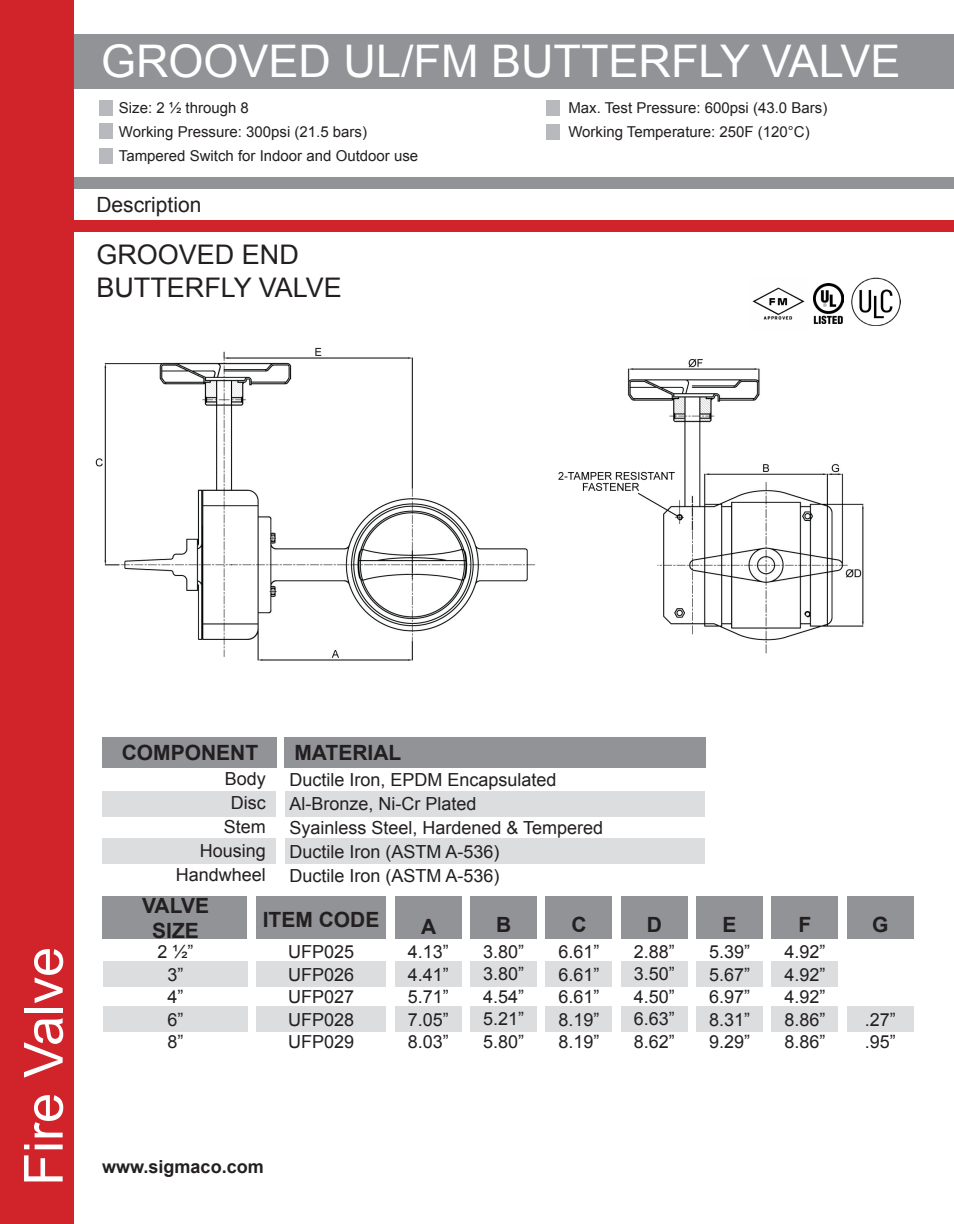
<style>
.page{position:relative;width:954px;height:1224px;background:#fff}
.page>*{position:absolute;margin:0;border:0;box-sizing:border-box;transform-origin:0 0}
.t1{font:54px "Arial";color:#fff}
.t2{font:45px "Arial";color:#fff}
.t3{font:27px/32.4px "Arial";color:#231f20}
.t4{font:700 21px "Arial";color:#231f20}
.t5{font:21px "Arial";color:#231f20}
.t6{font:18px "Arial";color:#231f20}
.t7{font:700 18px "Arial";color:#231f20}
.t8{font:15px "Arial";color:#231f20}
</style>
<div class="page">
<div style="left:927px;top:177px;width:27px;height:12px;background:#919396"></div>
<div style="left:936px;top:34px;width:18px;height:55px;background:#919396"></div>
<div style="left:58px;top:177px;width:878px;height:12px;background:#919396"></div>
<div style="left:67px;top:34px;width:869px;height:55px;background:#919396"></div>
<div style="left:0;top:0;width:74px;height:1224px;background:#d1232a"></div>
<div style="left:285px;top:791px;width:420px;height:25px;background:#dcdddf"></div>
<div style="left:285px;top:839px;width:420px;height:25px;background:#dcdddf"></div>
<div style="left:102px;top:791px;width:174px;height:25px;background:#dcdddf"></div>
<div style="left:103px;top:961px;width:145px;height:26px;background:#dcdddf"></div>
<div style="left:256px;top:961px;width:130px;height:26px;background:#dcdddf"></div>
<div style="left:395px;top:961px;width:66px;height:26px;background:#dcdddf"></div>
<div style="left:470px;top:961px;width:67px;height:26px;background:#dcdddf"></div>
<div style="left:546px;top:961px;width:66px;height:26px;background:#dcdddf"></div>
<div style="left:621px;top:961px;width:66px;height:26px;background:#dcdddf"></div>
<div style="left:696px;top:961px;width:67px;height:26px;background:#dcdddf"></div>
<div style="left:772px;top:961px;width:66px;height:26px;background:#dcdddf"></div>
<div style="left:103px;top:1007px;width:145px;height:25px;background:#dcdddf"></div>
<div style="left:256px;top:1007px;width:130px;height:25px;background:#dcdddf"></div>
<div style="left:395px;top:1007px;width:66px;height:25px;background:#dcdddf"></div>
<div style="left:470px;top:1007px;width:67px;height:25px;background:#dcdddf"></div>
<div style="left:546px;top:1007px;width:66px;height:25px;background:#dcdddf"></div>
<div style="left:621px;top:1007px;width:66px;height:25px;background:#dcdddf"></div>
<div style="left:696px;top:1007px;width:67px;height:25px;background:#dcdddf"></div>
<div style="left:772px;top:1007px;width:66px;height:25px;background:#dcdddf"></div>
<div style="left:847px;top:1007px;width:67px;height:25px;background:#dcdddf"></div>
<div style="left:102px;top:839px;width:174px;height:25px;background:#dcdddf"></div>
<div style="left:284px;top:738px;width:422px;height:30px;background:#919396"></div>
<div style="left:100px;top:100px;width:13px;height:15px;background:#b8b9bc"></div>
<div style="left:99px;top:123px;width:14px;height:16px;background:#b8b9bc"></div>
<div style="left:100px;top:148px;width:13px;height:15px;background:#b8b9bc"></div>
<div style="left:546px;top:100px;width:14px;height:15px;background:#b8b9bc"></div>
<div style="left:547px;top:124px;width:13px;height:15px;background:#b8b9bc"></div>
<div style="left:102px;top:738px;width:175px;height:30px;background:#919396"></div>
<div style="left:102px;top:896px;width:145px;height:43px;background:#919396"></div>
<div style="left:256px;top:896px;width:130px;height:43px;background:#919396"></div>
<div style="left:470px;top:896px;width:67px;height:43px;background:#919396"></div>
<div style="left:546px;top:896px;width:66px;height:43px;background:#919396"></div>
<div style="left:621px;top:896px;width:66px;height:43px;background:#919396"></div>
<div style="left:696px;top:896px;width:67px;height:43px;background:#919396"></div>
<div style="left:772px;top:896px;width:66px;height:43px;background:#919396"></div>
<div style="left:847px;top:896px;width:67px;height:43px;background:#919396"></div>
<div style="left:395px;top:896px;width:66px;height:43px;background:#919396"></div>
<div style="left:62px;top:220px;width:874px;height:11px;background:#d1232a"></div>
<img style="left:95px;top:347px;width:769px;height:314px">
<div style="left:932px;top:220px;width:22px;height:11px;background:#d1232a"></div>
<img style="left:852px;top:278px;width:48px;height:48px">
<img style="left:752px;top:287px;width:53px;height:33px">
<img style="left:814px;top:283px;width:29px;height:40px">
<p class="t2" style="left:101px;top:31px;width:801px">GROOVED UL/FM BUTTERFLY VALVE</p>
<p class="t8" style="left:119px;top:98px;width:132px">Size: 2 ½ through 8</p>
<p class="t8" style="left:119px;top:122px;width:250px">Working Pressure: 300psi (21.5 bars)</p>
<p class="t8" style="left:119px;top:146px;width:301px">Tampered Switch for Indoor and Outdoor use</p>
<p class="t8" style="left:568px;top:98px;width:260px">Max. Test Pressure: 600psi (43.0 Bars)</p>
<p class="t8" style="left:568px;top:122px;width:243px">Working Temperature: 250F (120°C)</p>
<p class="t5" style="left:96px;top:191px;width:107px">Description</p>
<p class="t3" style="left:96px;top:239px;width:247px">GROOVED END<br>BUTTERFLY VALVE</p>
<p class="t1" style="left:8px;top:1186px;width:241px;rotate:-90deg">Fire Valve</p>
<p class="t4" style="left:122px;top:739px;width:138px">COMPONENT</p>
<p class="t4" style="left:294px;top:738px;width:108px">MATERIAL</p>
<p class="t6" style="left:225px;top:767px;width:43px">Body</p>
<p class="t6" style="left:231px;top:791px;width:36px">Disc</p>
<p class="t6" style="left:224px;top:815px;width:44px">Stem</p>
<p class="t6" style="left:200px;top:839px;width:68px">Housing</p>
<p class="t6" style="left:176px;top:863px;width:92px">Handwheel</p>
<p class="t6" style="left:289px;top:768px;width:269px">Ductile Iron, EPDM Encapsulated</p>
<p class="t6" style="left:289px;top:792px;width:189px">Al-Bronze, Ni-Cr Plated</p>
<p class="t6" style="left:289px;top:816px;width:315px">Syainless Steel, Hardened &amp; Tempered</p>
<p class="t6" style="left:289px;top:840px;width:212px">Ductile Iron (ASTM A-536)</p>
<p class="t6" style="left:289px;top:864px;width:212px">Ductile Iron (ASTM A-536)</p>
<p class="t4" style="left:142px;top:892px;width:68px">VALVE</p>
<p class="t4" style="left:152px;top:917px;width:48px">SIZE</p>
<p class="t6" style="left:158px;top:940px;width:38px">2 ½”</p>
<p class="t6" style="left:168px;top:963px;width:18px">3”</p>
<p class="t6" style="left:168px;top:985px;width:18px">4”</p>
<p class="t6" style="left:168px;top:1008px;width:18px">6”</p>
<p class="t6" style="left:168px;top:1030px;width:18px">8”</p>
<p class="t4" style="left:263px;top:905px;width:118px">ITEM CODE</p>
<p class="t4" style="left:421px;top:912px;width:17px">A</p>
<p class="t4" style="left:496px;top:911px;width:17px">B</p>
<p class="t4" style="left:571px;top:910px;width:17px">C</p>
<p class="t4" style="left:647px;top:910px;width:17px">D</p>
<p class="t4" style="left:723px;top:910px;width:16px">E</p>
<p class="t4" style="left:799px;top:910px;width:14px">F</p>
<p class="t4" style="left:872px;top:910px;width:18px">G</p>
<p class="t6" style="left:288px;top:940px;width:68px">UFP025</p>
<p class="t6" style="left:288px;top:963px;width:68px">UFP026</p>
<p class="t6" style="left:288px;top:985px;width:68px">UFP027</p>
<p class="t6" style="left:288px;top:1008px;width:68px">UFP028</p>
<p class="t6" style="left:288px;top:1030px;width:68px">UFP029</p>
<p class="t6" style="left:408px;top:940px;width:43px">4.13”</p>
<p class="t6" style="left:408px;top:963px;width:43px">4.41”</p>
<p class="t6" style="left:408px;top:985px;width:43px">5.71”</p>
<p class="t6" style="left:408px;top:1008px;width:43px">7.05”</p>
<p class="t6" style="left:408px;top:1030px;width:43px">8.03”</p>
<p class="t6" style="left:483px;top:940px;width:43px">3.80”</p>
<p class="t6" style="left:483px;top:962px;width:43px">3.80”</p>
<p class="t6" style="left:483px;top:985px;width:43px">4.54”</p>
<p class="t6" style="left:483px;top:1007px;width:43px">5.21”</p>
<p class="t6" style="left:483px;top:1030px;width:43px">5.80”</p>
<p class="t6" style="left:558px;top:940px;width:43px">6.61”</p>
<p class="t6" style="left:558px;top:963px;width:43px">6.61”</p>
<p class="t6" style="left:558px;top:985px;width:43px">6.61”</p>
<p class="t6" style="left:558px;top:1008px;width:43px">8.19”</p>
<p class="t6" style="left:558px;top:1030px;width:43px">8.19”</p>
<p class="t6" style="left:634px;top:940px;width:43px">2.88”</p>
<p class="t6" style="left:634px;top:962px;width:43px">3.50”</p>
<p class="t6" style="left:634px;top:985px;width:43px">4.50”</p>
<p class="t6" style="left:634px;top:1007px;width:43px">6.63”</p>
<p class="t6" style="left:634px;top:1030px;width:43px">8.62”</p>
<p class="t6" style="left:709px;top:940px;width:43px">5.39”</p>
<p class="t6" style="left:709px;top:963px;width:43px">5.67”</p>
<p class="t6" style="left:709px;top:985px;width:43px">6.97”</p>
<p class="t6" style="left:709px;top:1008px;width:43px">8.31”</p>
<p class="t6" style="left:709px;top:1030px;width:43px">9.29”</p>
<p class="t6" style="left:784px;top:940px;width:43px">4.92”</p>
<p class="t6" style="left:784px;top:963px;width:43px">4.92”</p>
<p class="t6" style="left:784px;top:985px;width:43px">4.92”</p>
<p class="t6" style="left:784px;top:1008px;width:43px">8.86”</p>
<p class="t6" style="left:784px;top:1030px;width:43px">8.86”</p>
<p class="t6" style="left:865px;top:1008px;width:33px">.27”</p>
<p class="t6" style="left:865px;top:1030px;width:33px">.95”</p>
<p class="t7" style="left:102px;top:1155px;width:163px">www.sigmaco.com</p>
</div>
